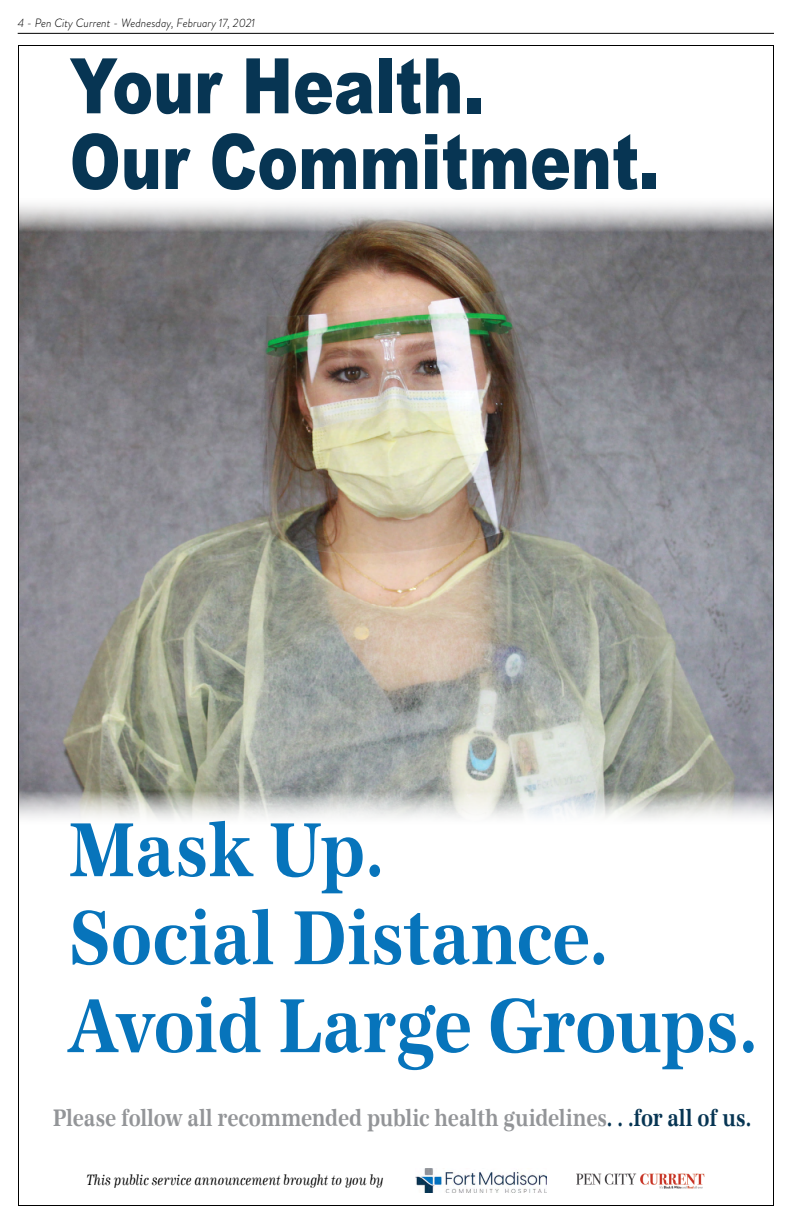
<style>
.page{position:relative;width:792px;height:1224px;background:#fff}
.page>*{position:absolute;margin:0;border:0;box-sizing:border-box;transform-origin:0 0}
.t1{font:700 79.1px/88px "Antiqua";color:#0774bb;scale:.85 1}
.t2{font:900 76.7px/75.7px "Arial";color:#073553;scale:.8 1}
.t3{font:700 24.6px "Antiqua";letter-spacing:-.01em;color:#939598;scale:.8 1}
.t4{font:italic 15.3px "Antiqua";letter-spacing:.005em;color:#000;scale:.8 1}
.t5{font:italic 300 12px "Brandon Grotesque";color:#000}
.s1{color:#073553}
</style>
<div class="page">
<hr style="left:18px;top:33px;width:756px;height:1px;background:#000">
<img style="left:20px;top:204px;width:752px;height:616px">
<img style="left:415px;top:1168px;width:132px;height:25px">
<img style="left:576px;top:1173px;width:129px;height:16px">
<p class="t5" style="left:18px;top:15px;width:239px">4 - Pen City Current - Wednesday, February 17, 2021</p>
<h2 class="t2" style="left:70px;top:46px;width:739px">Your Health.<br>Our Commitment.</h2>
<h1 class="t1" style="left:69px;top:806px;width:812px">Mask Up.<br>Social Distance.<br>Avoid Large Groups.</h1>
<p class="t3" style="left:53px;top:1103px;width:874px">Please follow all recommended public health guidelines<span class="s1">. . .for all of us.</span></p>
<p class="t4" style="left:86px;top:1172px;width:373px">This public service announcement brought to you by</p>
</div>
